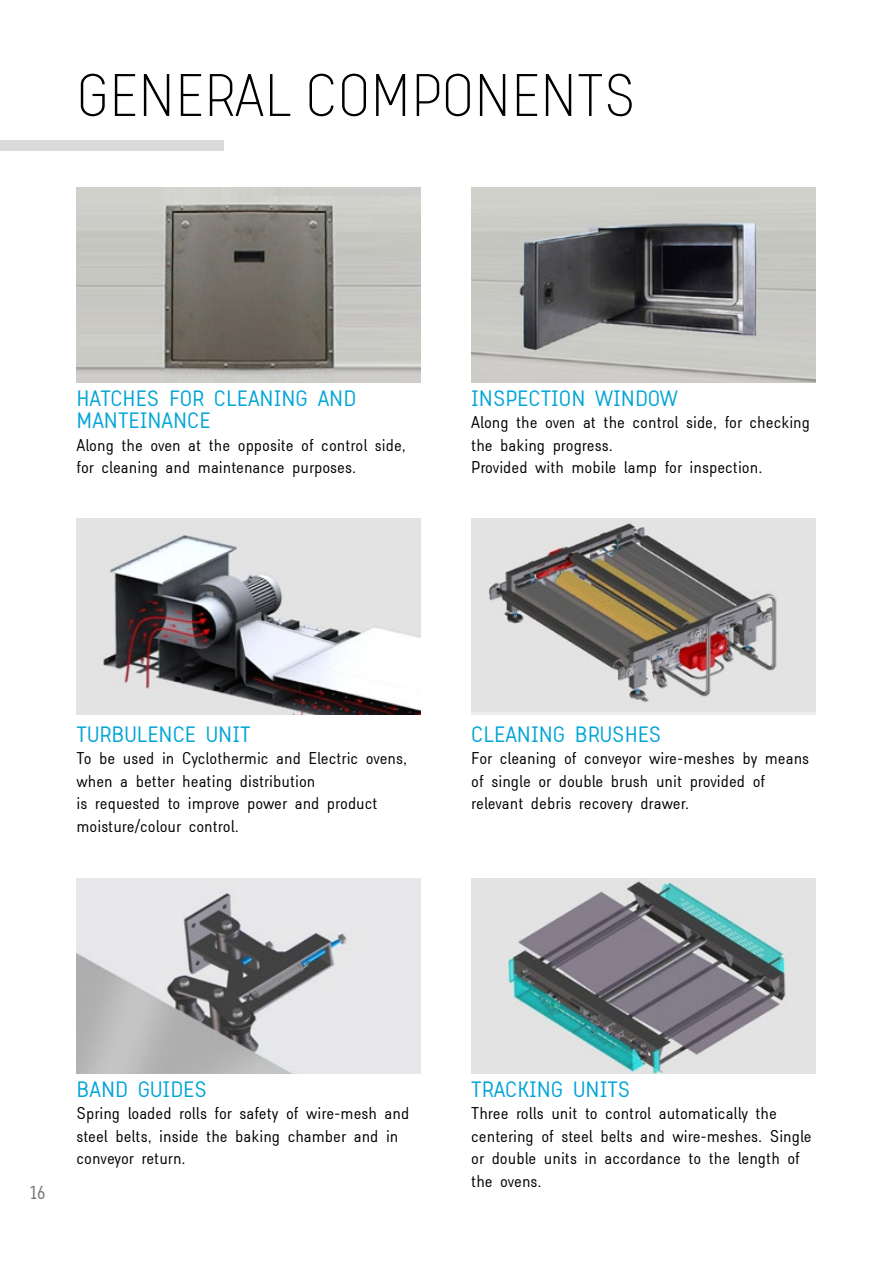
<style>
.page{position:relative;width:893px;height:1263px;background:#fff}
.page>*{position:absolute;margin:0;border:0;box-sizing:border-box;transform-origin:0 0}
.t1{font:100 52.5px "TWS Savory";color:#000}
.t2{font:300 19.5px/22.5px "TWS Savory";color:#00a5d7}
.t3{font:300 16.5px "TWS Savory";color:#706f6f}
.t4{font:300 15px/22.5px "TWS Savory";color:#000}
</style>
<div class="page">
<img style="left:77px;top:187px;width:344px;height:196px">
<img style="left:77px;top:519px;width:344px;height:195px">
<img style="left:77px;top:878px;width:344px;height:196px">
<img style="left:471px;top:187px;width:345px;height:196px">
<img style="left:471px;top:519px;width:345px;height:192px">
<img style="left:471px;top:878px;width:345px;height:196px">
<div style="left:0;top:140px;width:223px;height:11px;background:#dadada"></div>
<h1 class="t1" style="left:77px;top:60px;width:561px">GENERAL COMPONENTS</h1>
<h2 class="t2" style="left:77px;top:387px;width:281px">HATCHES FOR CLEANING AND<br>MANTEINANCE</h2>
<p class="t4" style="left:77px;top:434px;width:331px">Along the oven at the opposite of control side, for cleaning and maintenance purposes.</p>
<h2 class="t2" style="left:471px;top:387px;width:208px">INSPECTION WINDOW</h2>
<p class="t4" style="left:471px;top:411px;width:340px">Along the oven at the control side, for checking the baking progress.<br>Provided with mobile lamp for inspection.</p>
<h2 class="t2" style="left:77px;top:723px;width:176px">TURBULENCE UNIT</h2>
<p class="t4" style="left:77px;top:747px;width:332px">To be used in Cyclothermic and Electric ovens, when a better heating distribution<br>is requested to improve power and product moisture/colour control.</p>
<h2 class="t2" style="left:471px;top:723px;width:192px">CLEANING BRUSHES</h2>
<p class="t4" style="left:471px;top:747px;width:340px">For cleaning of conveyor wire-meshes by means of single or double brush unit provided of relevant debris recovery drawer.</p>
<p class="t3" style="left:31px;top:1181px;width:16px">16</p>
<h2 class="t2" style="left:77px;top:1078px;width:132px">BAND GUIDES</h2>
<p class="t4" style="left:77px;top:1102px;width:334px">Spring loaded rolls for safety of wire-mesh and steel belts, inside the baking chamber and in conveyor return.</p>
<h2 class="t2" style="left:471px;top:1078px;width:161px">TRACKING UNITS</h2>
<p class="t4" style="left:471px;top:1102px;width:342px">Three rolls unit to control automatically the centering of steel belts and wire-meshes. Single or double units in accordance to the length of the ovens.</p>
</div>
